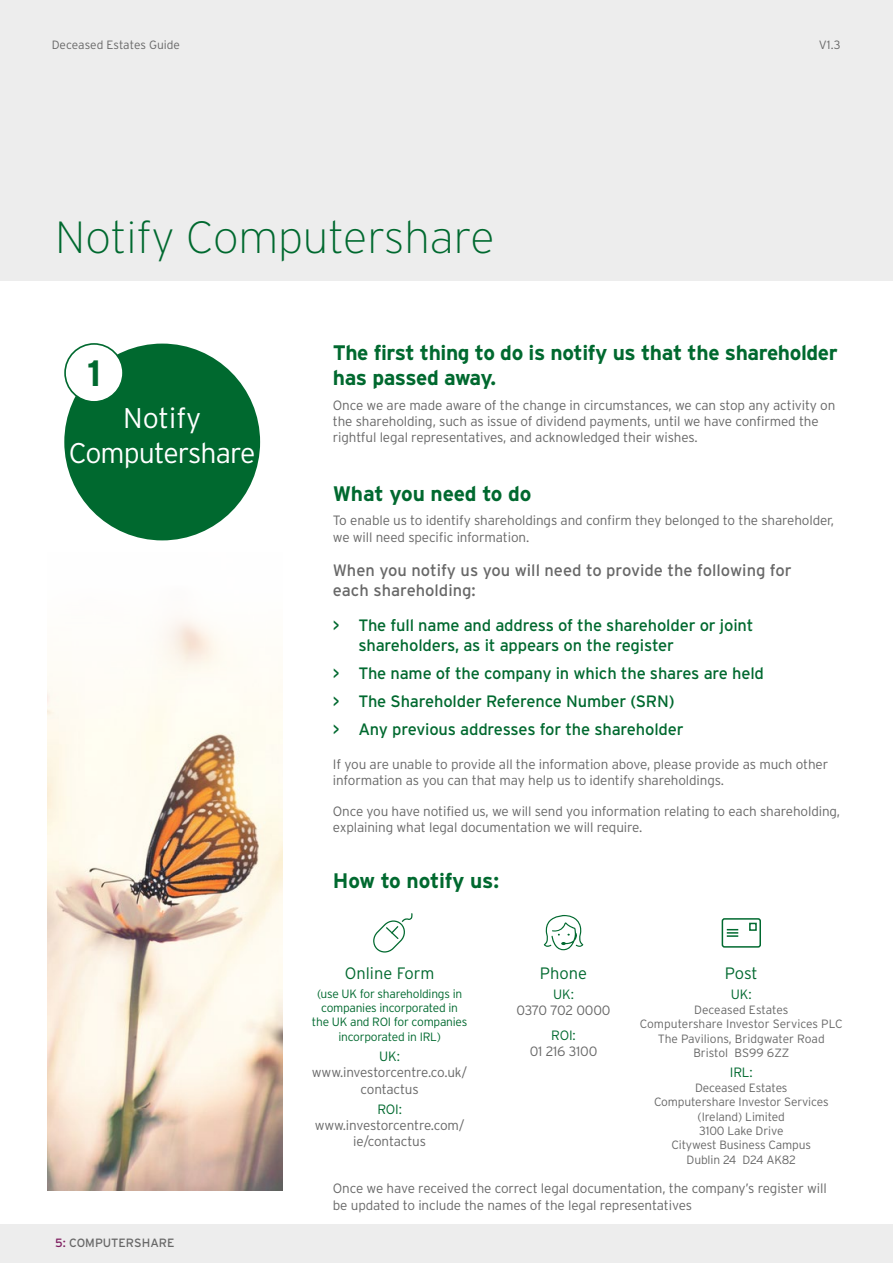
<style>
.page{position:relative;width:893px;height:1263px;background:#fff}
.page>*{position:absolute;margin:0;border:0;box-sizing:border-box;transform-origin:0 0}
.t1{font:200 45px "Interstate";color:#00692f}
.t2{font:700 36.6px "Interstate";color:#00692f}
.t3{font:300 28.5px/34.2px "Interstate";letter-spacing:-.03em;color:#fff;text-align:center}
.t4{font:700 21px/25.2px "Interstate";letter-spacing:-.02em;color:#00692f}
.t5{font:16.5px/28.3px "Interstate";letter-spacing:-.01em;color:#00692f}
.t6{font:16.5px/19.8px "Interstate";color:#686868}
.t7{font:300 16.5px "Interstate";color:#00692f}
.t8{font:300 13.5px/16.2px "Interstate";letter-spacing:-.01em;color:#686868}
.t9{font:300 13.5px "Interstate";letter-spacing:-.01em;color:#00692f}
.t10{font:300 12px/14.4px "Interstate";letter-spacing:-.01em;color:#686868;text-align:center}
.t11{font:300 12px/14.4px "Interstate";letter-spacing:-.02em;color:#00692f;text-align:center}
.t12{font:12px "Interstate";color:#686868}
.s1{color:#7f1f61}
</style>
<div class="page">
<div style="left:0;top:1225px;width:893px;height:38px;background:#ededed"></div>
<div style="left:0;top:0;width:893px;height:281px;background:#ededed"></div>
<div style="left:64px;top:344px;width:196px;height:196px;background:#00692f;border-radius:50%"></div>
<div style="left:65px;top:344px;width:58px;height:58px;background:#fff;border-radius:50%"></div>
<div style="left:64px;top:343px;width:60px;height:60px;border:2px solid #00692f;border-radius:50%"></div>
<svg style="left:373px;top:913px;width:40px;height:39px"></svg>
<svg style="left:544px;top:915px;width:39px;height:35px"></svg>
<div style="left:722px;top:918px;width:39px;height:30px;border:2px solid #00692f;border-radius:2px"></div>
<svg style="left:727px;top:929px;width:11px;height:8px"></svg>
<svg style="left:749px;top:922px;width:8px;height:9px"></svg>
<img style="left:48px;top:618px;width:234px;height:573px">
<p class="t10" style="left:52px;top:37px;width:130px">Deceased Estates Guide</p>
<p class="t10" style="left:819px;top:37px;width:23px">V1.3</p>
<h1 class="t1" style="left:55px;top:213px;width:441px">Notify Computershare</h1>
<h2 class="t2" style="left:87px;top:353px;width:16px">1</h2>
<h3 class="t3" style="left:69px;top:401px;width:188px">Notify<br>Computershare</h3>
<p class="t12" style="left:55px;top:1236px;width:121px"><span class="s1">5:</span> COMPUTERSHARE</p>
<h3 class="t4" style="left:333px;top:340px;width:506px">The first thing to do is notify us that the shareholder has passed away.</h3>
<p class="t8" style="left:333px;top:397px;width:504px">Once we are made aware of the change in circumstances, we can stop any activity on the shareholding, such as issue of dividend payments, until we have confirmed the rightful legal representatives, and acknowledged their wishes.</p>
<h3 class="t4" style="left:333px;top:480px;width:200px">What you need to do</h3>
<p class="t8" style="left:333px;top:512px;width:503px">To enable us to identify shareholdings and confirm they belonged to the shareholder, we will need specific information.</p>
<p class="t6" style="left:333px;top:560px;width:460px">When you notify us you will need to provide the following for each shareholding:</p>
<p class="t5" style="left:358px;top:615px;width:397px;line-height:19.8px;text-indent:-26px">&gt; The full name and address of the shareholder or joint shareholders, as it appears on the register</p>
<p class="t5" style="left:333px;top:659px;width:433px">&gt; The name of the company in which the shares are held &gt; The Shareholder Reference Number (SRN)<br>&gt; Any previous addresses for the shareholder</p>
<p class="t8" style="left:333px;top:756px;width:497px">If you are unable to provide all the information above, please provide as much other information as you can that may help us to identify shareholdings.</p>
<p class="t8" style="left:333px;top:803px;width:509px">Once you have notified us, we will send you information relating to each shareholding, explaining what legal documentation we will require.</p>
<h3 class="t4" style="left:333px;top:868px;width:168px">How to notify us:</h3>
<p class="t7" style="left:540px;top:963px;width:49px">Phone</p>
<p class="t9" style="left:553px;top:987px;width:22px">UK:</p>
<p class="t8" style="left:516px;top:1002px;width:96px">0370 702 0000</p>
<p class="t9" style="left:551px;top:1028px;width:26px">ROI:</p>
<p class="t8" style="left:530px;top:1043px;width:69px">01 216 3100</p>
<p class="t7" style="left:345px;top:964px;width:91px">Online Form</p>
<p class="t11" style="left:312px;top:986px;width:157px">(use UK for shareholdings in companies incorporated in the UK and ROI for companies incorporated in IRL)</p>
<p class="t9" style="left:379px;top:1049px;width:22px">UK:</p>
<p class="t8" style="left:312px;top:1064px;width:157px;text-align:center">www.investorcentre.co.uk/ contactus</p>
<p class="t9" style="left:377px;top:1102px;width:26px">ROI:</p>
<p class="t8" style="left:315px;top:1117px;width:151px;text-align:center">www.investorcentre.com/ ie/contactus</p>
<p class="t7" style="left:725px;top:964px;width:34px">Post</p>
<p class="t9" style="left:731px;top:987px;width:22px">UK:</p>
<p class="t10" style="left:640px;top:1002px;width:204px">Deceased Estates<br>Computershare Investor Services PLC<br>The Pavilions, Bridgwater Road<br>Bristol BS99 6ZZ</p>
<p class="t9" style="left:730px;top:1065px;width:25px">IRL:</p>
<p class="t10" style="left:654px;top:1080px;width:176px">Deceased Estates<br>Computershare Investor Services (Ireland) Limited<br>3100 Lake Drive<br>Citywest Business Campus<br>Dublin 24 D24 AK82</p>
<p class="t8" style="left:333px;top:1180px;width:495px">Once we have received the correct legal documentation, the company’s register will be updated to include the names of the legal representatives</p>
</div>
